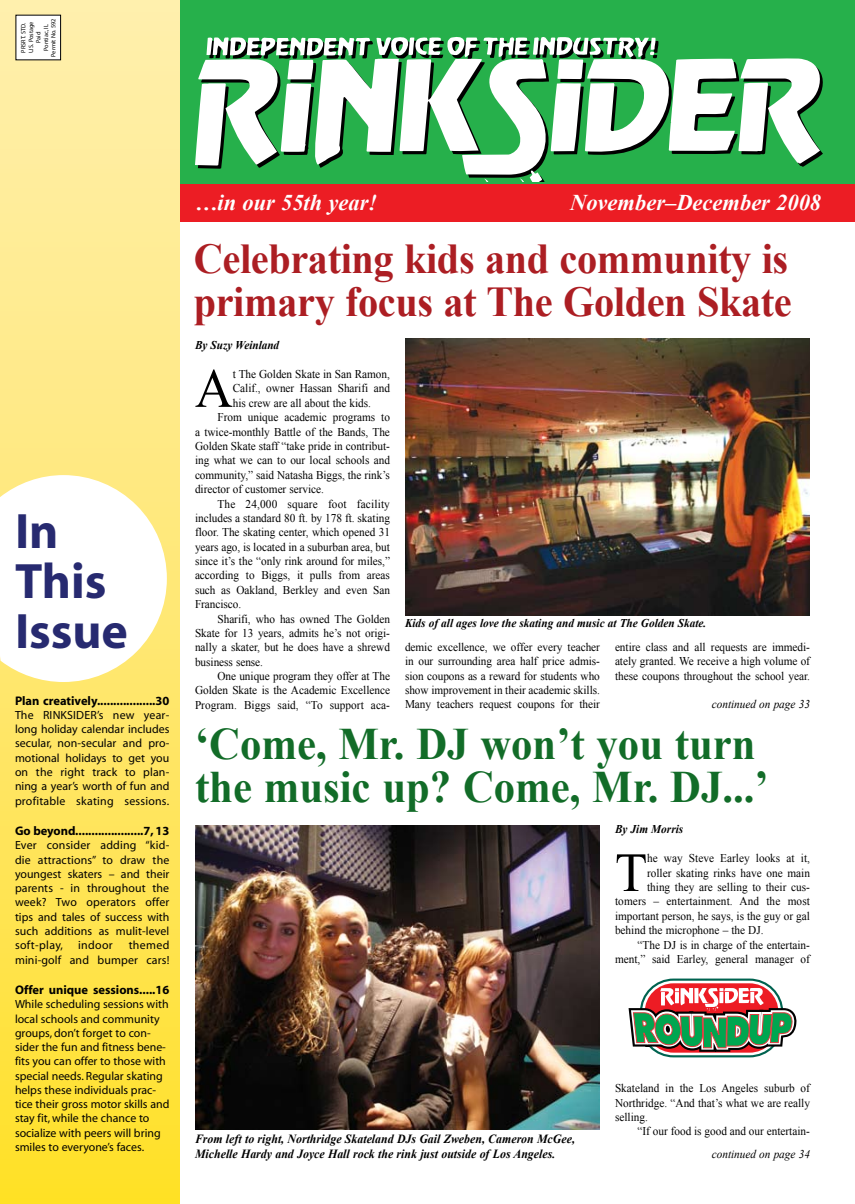
<style>
.page{position:relative;width:855px;height:1204px;background:#fff}
.page>*{position:absolute;margin:0;border:0;box-sizing:border-box;transform-origin:0 0}
.t1{font:55.25px "Times New Roman";color:#000;scale:.95 1}
.t2{font:700 50px/50px "Myriad";color:#272a70}
.t3{font:700 45px/43.1px "Times New Roman";color:#126c28;scale:.95 1}
.t4{font:700 42.5px/43.1px "Times New Roman";letter-spacing:-.01em;color:#ac1e23;scale:.95 1}
.t5{font:italic 700 22.5px "Times New Roman";color:#fff}
.t6{font:italic 700 12.5px/14.4px "Times New Roman";color:#000;scale:.95 1}
.t7{font:700 12.5px "Myriad";color:#000}
.t8{font:11.88px/14.4px "Times New Roman";letter-spacing:-.005em;color:#000;text-align:justify;scale:.95 1}
.t9{font:11.88px/14.2px "Myriad";color:#000;text-align:justify}
.t10{font:italic 700 11.88px "Times New Roman";color:#000;scale:.95 1}
.t11{font:italic 11.88px "Times New Roman";color:#000;scale:.95 1}
.t12{font:11.88px "Times New Roman";letter-spacing:.015em;color:#000;scale:.95 1}
.t13{font:6.25px/7.5px "Myriad Pro";color:#000;text-align:center}
</style>
<div class="page">
<div style="left:126px;top:0;width:729px;height:213px;background:#26b04b"></div>
<div style="left:123px;top:184px;width:732px;height:37px;background:#ec1d24"></div>
<svg style="left:195px;top:37px;width:628px;height:144px"></svg>
<div style="left:0;top:0;width:180px;height:1204px;background:linear-gradient(to bottom,#ffefb3,#ffe02f)"></div>
<svg style="left:0;top:475px;width:167px;height:207px"></svg>
<div style="left:16px;top:15px;width:45px;height:45px;background:#fff"></div>
<svg style="left:629px;top:978px;width:167px;height:80px"></svg>
<img style="left:195px;top:825px;width:405px;height:304px">
<img style="left:406px;top:339px;width:404px;height:277px">
<p class="t13" style="left:20px;top:57px;width:40px;rotate:-90deg">PRSRT. STD.<br>U.S. Postage<br>Paid<br>Pontiac, IL<br>Permit No. 592</p>
<h2 class="t2" style="left:15px;top:508px;width:115px">In<br>This<br>Issue</h2>
<p class="t7" style="left:15px;top:694px;width:156px">Plan creatively..................30</p>
<p class="t9" style="left:15px;top:708px;width:156px">The RINKSIDER’s new year&shy;long holiday calendar includes secular, non-secular and pro&shy;motional holidays to get you on the right track to plan&shy;ning a year’s worth of fun and profitable skating sessions.</p>
<p class="t7" style="left:15px;top:824px;width:156px">Go beyond.....................7, 13</p>
<p class="t9" style="left:15px;top:839px;width:156px">Ever consider adding “kid&shy;die attractions” to draw the youngest skaters – and their parents - in throughout the week? Two operators offer tips and tales of success with such additions as mulit-level soft-play,</p>
<p class="t9" style="left:15px;top:938px;width:156px;line-height:15px;text-align:right">themed<br>mini-golf and bumper cars!</p>
<p class="t7" style="left:15px;top:983px;width:156px">Offer unique sessions.....16</p>
<p class="t9" style="left:15px;top:998px;width:156px;text-align:left">While scheduling sessions with local schools and community groups, don’t forget to con&shy;sider the fun and fitness bene&shy;fits you can offer to those with special needs. Regular skating helps these individuals prac&shy;tice their gross motor skills and stay fit, while the chance to socialize with peers will bring smiles to everyone’s faces.</p>
<p class="t9" style="left:78px;top:938px;width:36px">indoor</p>
<h3 class="t5" style="left:195px;top:187px;width:184px">…in our 55th year!</h3>
<h3 class="t5" style="left:570px;top:187px;width:253px">November–December 2008</h3>
<h3 class="t4" style="left:194px;top:236px;width:631px">Celebrating kids and community is primary focus at The Golden Skate</h3>
<p class="t10" style="left:195px;top:337px;width:90px">By Suzy Weinland</p>
<h1 class="t1" style="left:195px;top:351px;width:41px">A</h1>
<p class="t8" style="left:233px;top:367px;width:167px">t The Golden Skate in San Ramon,</p>
<p class="t8" style="left:233px;top:381px;width:167px">Calif., owner Hassan Sharifi and</p>
<p class="t8" style="left:233px;top:395px;width:147px">his crew are all about the kids.</p>
<p class="t8" style="left:218px;top:410px;width:183px">From unique academic programs to</p>
<p class="t8" style="left:195px;top:424px;width:207px">a twice-monthly Battle of the Bands, The</p>
<p class="t8" style="left:195px;top:439px;width:207px">Golden Skate staff “take pride in contribut-</p>
<p class="t8" style="left:195px;top:453px;width:207px">ing what we can to our local schools and</p>
<p class="t8" style="left:195px;top:467px;width:207px">community,” said Natasha Biggs, the rink’s</p>
<p class="t8" style="left:195px;top:482px;width:137px">director of customer service.</p>
<p class="t12" style="left:218px;top:495px;width:183px">The 24,000 square foot facility</p>
<p class="t8" style="left:195px;top:510px;width:207px">includes a standard 80 ft. by 178 ft. skating</p>
<p class="t8" style="left:195px;top:525px;width:207px">floor. The skating center, which opened 31</p>
<p class="t8" style="left:195px;top:539px;width:207px">years ago, is located in a suburban area, but</p>
<p class="t8" style="left:195px;top:554px;width:207px">since it’s the “only rink around for miles,”</p>
<p class="t8" style="left:195px;top:568px;width:207px">according to Biggs, it pulls from areas</p>
<p class="t8" style="left:195px;top:582px;width:207px">such as Oakland, Berkley and even San</p>
<p class="t8" style="left:195px;top:597px;width:50px">Francisco.</p>
<p class="t8" style="left:218px;top:611px;width:183px">Sharifi, who has owned The Golden</p>
<p class="t8" style="left:195px;top:625px;width:207px">Skate for 13 years, admits he’s not origi-</p>
<p class="t8" style="left:195px;top:640px;width:207px">nally a skater, but he does have a shrewd</p>
<p class="t8" style="left:195px;top:654px;width:73px">business sense.</p>
<p class="t8" style="left:218px;top:669px;width:183px">One unique program they offer at The</p>
<p class="t8" style="left:195px;top:683px;width:207px">Golden Skate is the Academic Excellence</p>
<p class="t8" style="left:195px;top:697px;width:207px">Program. Biggs said, “To support aca-</p>
<p class="t10" style="left:405px;top:614px;width:319px">Kids of all ages love the skating and music at The Golden Skate.</p>
<p class="t8" style="left:405px;top:639px;width:207px">demic excellence, we offer every teacher in our surrounding area half price admis&shy;sion coupons as a reward for students who show improvement in their academic skills.<br>Many teachers request coupons for their</p>
<p class="t8" style="left:615px;top:639px;width:207px">entire class and all requests are immedi&shy;ately granted. We receive a high volume of these coupons throughout the school year.</p>
<p class="t11" style="left:712px;top:696px;width:105px">continued on page 33</p>
<h3 class="t3" style="left:195px;top:721px;width:605px">‘Come, Mr. DJ won’t you turn the music up? Come, Mr. DJ...’</h3>
<p class="t10" style="left:615px;top:821px;width:73px">By Jim Morris</p>
<h1 class="t1" style="left:615px;top:835px;width:35px">T</h1>
<p class="t8" style="left:647px;top:851px;width:173px">he way Steve Earley looks at it,</p>
<p class="t8" style="left:647px;top:865px;width:173px">roller skating rinks have one main</p>
<p class="t8" style="left:647px;top:879px;width:173px">thing they are selling to their cus-</p>
<p class="t8" style="left:615px;top:894px;width:207px">tomers – entertainment. And the most</p>
<p class="t8" style="left:615px;top:908px;width:207px">important person, he says, is the guy or gal</p>
<p class="t8" style="left:615px;top:923px;width:158px">behind the microphone – the DJ.</p>
<p class="t8" style="left:638px;top:937px;width:183px">“The DJ is in charge of the entertain-</p>
<p class="t8" style="left:615px;top:951px;width:207px">ment,” said Earley, general manager of</p>
<p class="t6" style="left:195px;top:1131px;width:402px">From left to right, Northridge Skateland DJs Gail Zweben, Cameron McGee,<br>Michelle Hardy and Joyce Hall rock the rink just outside of Los Angeles.</p>
<p class="t8" style="left:615px;top:1081px;width:207px">Skateland in the Los Angeles suburb of Northridge. “And that’s what we are really selling.</p>
<p class="t8" style="left:638px;top:1124px;width:183px">“If our food is good and our entertain-</p>
<p class="t11" style="left:712px;top:1146px;width:105px">continued on page 34</p>
</div>
